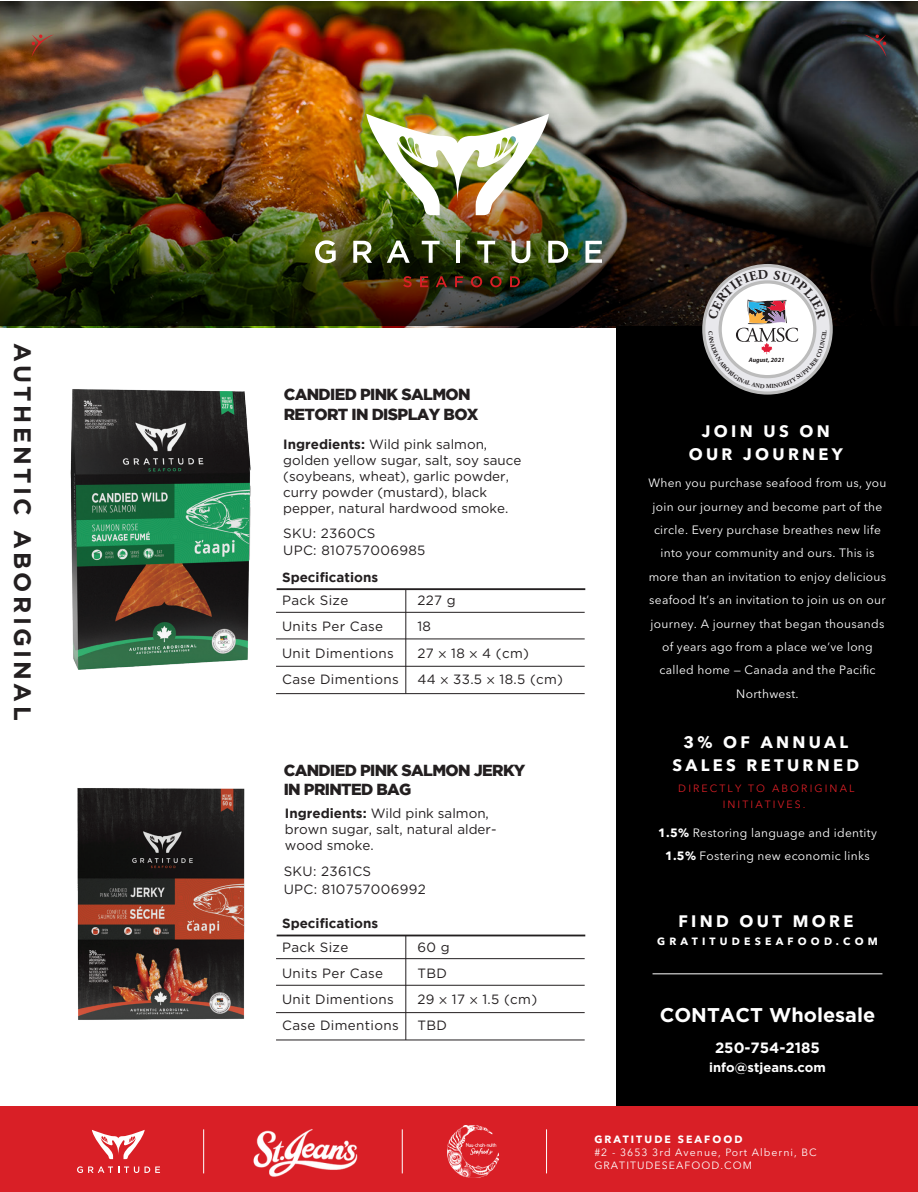
<style>
.page{position:relative;width:918px;height:1192px;background:#fff}
.page>*{position:absolute;margin:0;border:0;box-sizing:border-box;transform-origin:0 0}
.t1{font:700 23.85px "Gotham HTF";letter-spacing:.14em;color:#231f20}
.t2{font:700 19.95px "Gotham HTF";color:#fff}
.t3{font:700 16.5px/22.8px "Avenir Next LT Pro";letter-spacing:.2em;color:#fff;text-align:center}
.t4{font:900 15.9px/19.2px "Gotham";letter-spacing:-.04em;color:#231f20}
.t5{font:700 14.85px "Gotham HTF";color:#fff}
.t6{font:13.35px/16px "Gotham HTF";color:#231f20}
.t7{font:13.35px/26.2px "Gotham HTF";letter-spacing:.025em;color:#231f20}
.t8{font:13.35px "Gotham HTF Bold 2";color:#231f20}
.t9{font:700 13.05px "Gotham HTF";color:#fff}
.t10{font:12px/23.4px "Avenir Next LT Pro";letter-spacing:.025em;color:#fff;text-align:center}
.t11{font:10.5px/12.6px "Avenir Next LT Pro";letter-spacing:.1em;color:#fff}
.t12{font:10.5px/15.6px "Avenir Next LT Pro";letter-spacing:.2em;color:#d91f26;text-align:center}
.t13{font:700 10.5px "Avenir Next LT Pro";letter-spacing:.39em;color:#fff}
.t14{font:700 10.5px "Avenir Next LT Pro";letter-spacing:.2em;color:#fff}
.t15{font:italic 700 6.3px "Myriad Pro";color:#201c1d}
.s1{font-family:"Gotham HTF Bold 2"}
.s2{font-family:"Myriad Pro"}
.s3{font-weight:700}
</style>
<div class="page">
<img style="left:70px;top:389px;width:181px;height:281px">
<img style="left:77px;top:788px;width:168px;height:232px">
<img style="left:0;top:2px;width:918px;height:325px">
<img style="left:0;top:102px;width:918px;height:224px">
<svg style="left:315px;top:240px;width:21px;height:23px"></svg>
<svg style="left:353px;top:241px;width:19px;height:22px"></svg>
<svg style="left:387px;top:240px;width:23px;height:23px"></svg>
<svg style="left:422px;top:241px;width:18px;height:22px"></svg>
<hr style="left:457px;top:241px;width:3px;height:22px;background:#fff">
<svg style="left:477px;top:241px;width:18px;height:22px"></svg>
<svg style="left:512px;top:241px;width:18px;height:22px"></svg>
<svg style="left:548px;top:241px;width:20px;height:22px"></svg>
<svg style="left:586px;top:241px;width:16px;height:22px"></svg>
<svg style="left:403px;top:276px;width:9px;height:11px"></svg>
<svg style="left:420px;top:276px;width:8px;height:11px"></svg>
<svg style="left:436px;top:276px;width:11px;height:11px"></svg>
<svg style="left:455px;top:276px;width:8px;height:11px"></svg>
<svg style="left:471px;top:276px;width:11px;height:11px"></svg>
<svg style="left:490px;top:276px;width:12px;height:11px"></svg>
<svg style="left:510px;top:276px;width:10px;height:11px"></svg>
<img style="left:366px;top:114px;width:183px;height:101px">
<div style="left:617px;top:326px;width:301px;height:784px;background:#000"></div>
<svg style="left:32px;top:34px;width:22px;height:23px"></svg>
<svg style="left:864px;top:34px;width:22px;height:23px"></svg>
<div style="left:0;top:1106px;width:918px;height:85px;background:#d91f26"></div>
<svg style="left:77px;top:1166px;width:62px;height:6px"></svg>
<svg style="left:145px;top:1166px;width:15px;height:6px"></svg>
<svg style="left:92px;top:1129px;width:53px;height:29px"></svg>
<hr style="left:546px;top:1129px;width:1px;height:44px;background:#fff">
<hr style="left:203px;top:1129px;width:1px;height:44px;background:#fff">
<hr style="left:402px;top:1129px;width:1px;height:44px;background:#fff">
<svg style="left:702px;top:264px;width:131px;height:130px"></svg>
<img style="left:448px;top:1125px;width:51px;height:51px">
<img style="left:253px;top:1129px;width:105px;height:48px">
<hr style="left:653px;top:973px;width:229px;height:1px;background:#fff">
<hr style="left:277px;top:588px;width:308px;height:2px;background:#231f20">
<hr style="left:276px;top:612px;width:309px;height:1px;background:#231f20">
<hr style="left:276px;top:638px;width:309px;height:1px;background:#231f20">
<hr style="left:276px;top:666px;width:309px;height:1px;background:#231f20">
<hr style="left:276px;top:693px;width:309px;height:1px;background:#231f20">
<hr style="left:406px;top:589px;width:1px;height:104px;background:#231f20">
<hr style="left:277px;top:934px;width:308px;height:2px;background:#231f20">
<hr style="left:276px;top:958px;width:309px;height:1px;background:#231f20">
<hr style="left:276px;top:984px;width:309px;height:1px;background:#231f20">
<hr style="left:276px;top:1012px;width:309px;height:1px;background:#231f20">
<hr style="left:276px;top:1039px;width:309px;height:1px;background:#231f20">
<hr style="left:406px;top:935px;width:1px;height:104px;background:#231f20">
<svg style="left:708px;top:269px;width:119px;height:119px"></svg>
<h1 class="t1" style="left:36px;top:343px;width:379px;rotate:90deg">AUTHENTIC ABORIGINAL</h1>
<h3 class="t4" style="left:284px;top:385px;width:196px">CANDIED PINK SALMON<br>RETORT IN DISPLAY BOX</h3>
<p class="t6" style="left:283px;top:435px;width:240px"><span class="s1">Ingredients:</span> Wild pink salmon, golden yellow sugar, salt, soy sauce (soybeans, wheat), garlic powder, curry powder (mustard), black pepper, natural hardwood smoke.</p>
<p class="t7" style="left:283px;top:524px;width:144px;line-height:17.2px">SKU: 2360CS<br>UPC: 810757006985</p>
<p class="t8" style="left:282px;top:569px;width:98px">Specifications</p>
<p class="t7" style="left:282px;top:587px;width:118px">Pack Size<br>Units Per Case<br>Unit Dimentions<br>Case Dimentions</p>
<p class="t7" style="left:417px;top:587px;width:147px">227 g<br>18<br>27 <span class="s2">×</span> 18 <span class="s2">×</span> 4 (cm)<br>44 <span class="s2">×</span> 33.5 <span class="s2">×</span> 18.5 (cm)</p>
<h3 class="t4" style="left:284px;top:759px;width:243px">CANDIED PINK SALMON JERKY<br>IN PRINTED BAG</h3>
<p class="t6" style="left:285px;top:804px;width:213px"><span class="s1">Ingredients:</span> Wild pink salmon, brown sugar, salt, natural alder&shy;wood smoke.</p>
<p class="t7" style="left:284px;top:862px;width:144px;line-height:17.2px">SKU: 2361CS<br>UPC: 810757006992</p>
<p class="t8" style="left:282px;top:915px;width:98px">Specifications</p>
<p class="t7" style="left:282px;top:933px;width:118px">Pack Size<br>Units Per Case<br>Unit Dimentions<br>Case Dimentions</p>
<p class="t7" style="left:417px;top:933px;width:121px">60 g<br>TBD<br>29 <span class="s2">×</span> 17 <span class="s2">×</span> 1.5 (cm)<br>TBD</p>
<p class="t15" style="left:749px;top:356px;width:37px">August, 2021</p>
<h3 class="t3" style="left:689px;top:420px;width:156px">JOIN US ON<br>OUR JOURNEY</h3>
<p class="t10" style="left:648px;top:471px;width:240px">When you purchase seafood from us, you join our journey and become part of the circle. Every purchase breathes new life into your community and ours. This is more than an invitation to enjoy delicious seafood It’s an invitation to join us on our journey. A journey that began thousands of years ago from a place we’ve long called home — Canada and the Pacific Northwest.</p>
<h3 class="t3" style="left:672px;top:730px;width:188px">3% OF ANNUAL<br>SALES RETURNED</h3>
<p class="t12" style="left:678px;top:780px;width:178px">DIRECTLY TO ABORIGINAL<br>INITIATIVES.</p>
<p class="t10" style="left:658px;top:820px;width:220px"><span class="s3">1.5%</span> Restoring language and identity<br><span class="s3">1.5%</span> Fostering new economic links</p>
<h3 class="t3" style="left:678px;top:909px;width:176px">FIND OUT MORE</h3>
<p class="t13" style="left:657px;top:934px;width:222px">GRATITUDESEAFOOD.COM</p>
<h2 class="t2" style="left:660px;top:1002px;width:217px">CONTACT Wholesale</h2>
<p class="t5" style="left:715px;top:1039px;width:106px">250-754-2185</p>
<p class="t9" style="left:709px;top:1059px;width:118px">info@stjeans.com</p>
<p class="t14" style="left:594px;top:1133px;width:150px">GRATITUDE SEAFOOD</p>
<p class="t11" style="left:594px;top:1145px;width:224px">#2 - 3653 3rd Avenue, Port Alberni, BC<br>GRATITUDESEAFOOD.COM</p>
</div>
